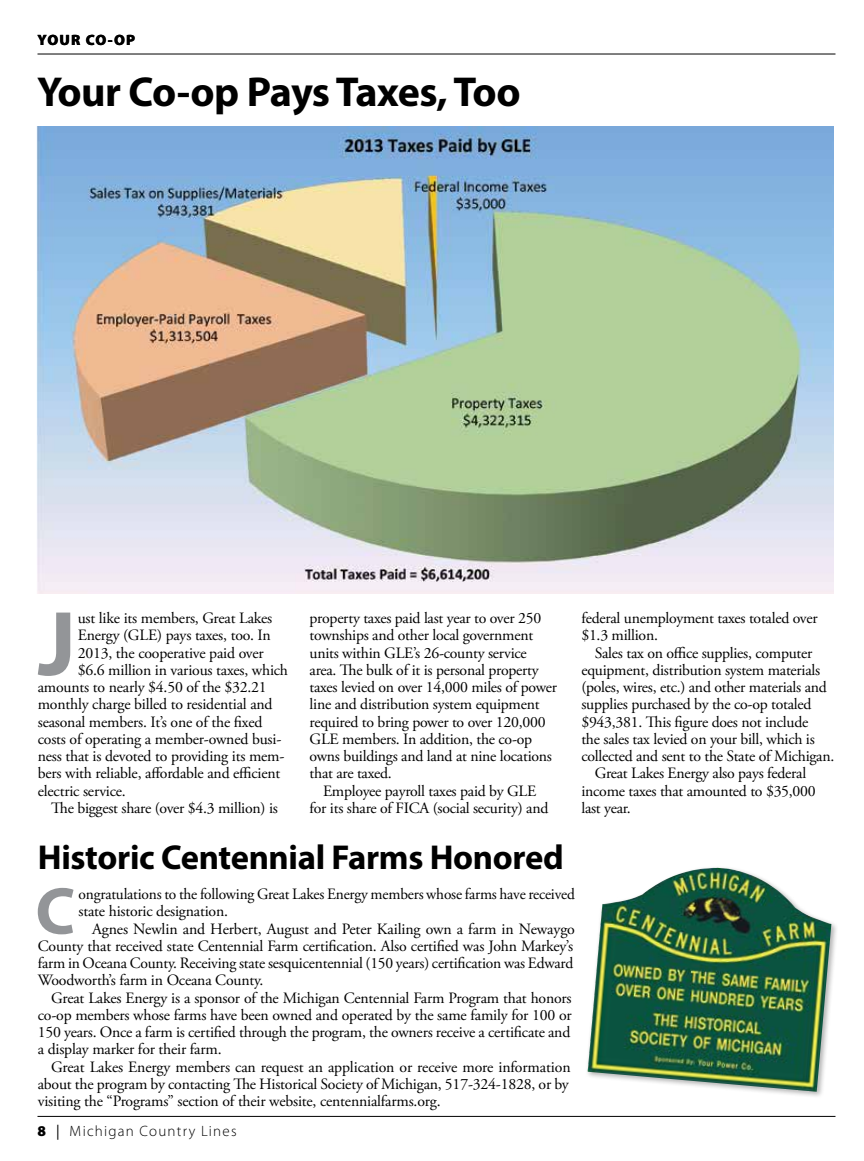
<style>
.page{position:relative;width:864px;height:1161px;background:#fff}
.page>*{position:absolute;margin:0;border:0;box-sizing:border-box;transform-origin:0 0}
.t1{font:700 92.55px "Myriad Pro";color:#939598}
.t2{font:700 66.9px "Myriad Pro";color:#939598}
.t3{font:700 42px "Myriad Pro";letter-spacing:-.025em;color:#000}
.t4{font:700 34.65px "Myriad Pro";letter-spacing:-.01em;color:#000}
.t5{font:15.75px/17.2px "Adobe Garamond Pro";letter-spacing:-.015em;color:#000}
.t6{font:300 15px "Myriad Pro";letter-spacing:.08em;color:#000}
.t7{font:900 15px "Myriad Pro";letter-spacing:.08em;color:#000}
.s1{font-weight:900}
.s2{font-weight:400}
</style>
<div class="page">
<hr style="left:38px;top:1116px;width:798px;height:1px;background:#000">
<hr style="left:38px;top:54px;width:798px;height:1px;background:#000">
<div style="left:585px;top:865px;width:254px;height:234px;background:#000;opacity:.3"></div>
<img style="left:588px;top:868px;width:243px;height:224px">
<img style="left:37px;top:126px;width:797px;height:468px">
<p class="t7" style="left:38px;top:30px;width:99px">YOUR CO-OP</p>
<h3 class="t3" style="left:37px;top:65px;width:485px">Your Co-op Pays Taxes, Too</h3>
<h1 class="t1" style="left:38px;top:583px;width:40px">J</h1>
<p class="t5" style="left:78px;top:610px;width:196px">ust like its members, Great Lakes</p>
<p class="t5" style="left:78px;top:627px;width:194px">Energy (GLE) pays taxes, too. In</p>
<p class="t5" style="left:78px;top:645px;width:187px">2013, the cooperative paid over</p>
<p class="t5" style="left:78px;top:662px;width:212px">$6.6 million in various taxes, which</p>
<p class="t5" style="left:38px;top:679px;width:231px">amounts to nearly $4.50 of the $32.21</p>
<p class="t5" style="left:38px;top:696px;width:236px">monthly charge billed to residential and</p>
<p class="t5" style="left:38px;top:714px;width:226px">seasonal members. It’s one of the fixed</p>
<p class="t5" style="left:38px;top:731px;width:245px">costs of operating a member-owned busi-</p>
<p class="t5" style="left:38px;top:748px;width:248px">ness that is devoted to providing its mem-</p>
<p class="t5" style="left:38px;top:765px;width:244px">bers with reliable, affordable and efficient</p>
<p class="t5" style="left:38px;top:783px;width:90px">electric service.</p>
<p class="t5" style="left:51px;top:800px;width:228px">The biggest share (over $4.3 million) is</p>
<p class="t5" style="left:310px;top:610px;width:249px">property taxes paid last year to over 250 townships and other local government units within GLE’s 26-county service area. The bulk of it is personal property taxes levied on over 14,000 miles of power line and distribution system equipment required to bring power to over 120,000<br>GLE members. In addition, the co-op owns buildings and land at nine locations that are taxed.</p>
<p class="t5" style="left:310px;top:783px;width:240px;text-align:center">Employee payroll taxes paid by GLE<br>for its share of FICA (social security) and</p>
<h3 class="t4" style="left:38px;top:835px;width:528px">Historic Centennial Farms Honored</h3>
<p class="t5" style="left:581px;top:610px;width:238px">federal unemployment taxes totaled over $1.3 million.</p>
<p class="t5" style="left:595px;top:645px;width:219px">Sales tax on office supplies, computer</p>
<p class="t5" style="left:581px;top:662px;width:240px">equipment, distribution system materials</p>
<p class="t5" style="left:581px;top:679px;width:247px">(poles, wires, etc.) and other materials and</p>
<p class="t5" style="left:581px;top:696px;width:232px">supplies purchased by the co-op totaled</p>
<p class="t5" style="left:581px;top:714px;width:228px">$943,381. This figure does not include</p>
<p class="t5" style="left:581px;top:731px;width:235px">the sales tax levied on your bill, which is</p>
<p class="t5" style="left:581px;top:748px;width:254px">collected and sent to the State of Michigan.</p>
<p class="t5" style="left:595px;top:765px;width:213px">Great Lakes Energy also pays federal</p>
<p class="t5" style="left:581px;top:783px;width:236px">income taxes that amounted to $35,000</p>
<p class="t5" style="left:581px;top:800px;width:51px">last year.</p>
<h2 class="t2" style="left:35px;top:868px;width:41px">C</h2>
<p class="t5" style="left:79px;top:886px;width:498px">ongratulations to the following Great Lakes Energy members whose farms have received state historic designation.</p>
<p class="t5" style="left:38px;top:921px;width:539px;text-align:justify;text-indent:54px">Agnes Newlin and Herbert, August and Peter Kailing own a farm in Newaygo County that received state Centennial Farm certification. Also certified was John Markey’s farm in Oceana County. Receiving state sesquicentennial (150 years) certification was Edward Woodworth’s farm in Oceana County.</p>
<p class="t5" style="left:38px;top:990px;width:535px;text-align:justify;text-indent:13px">Great Lakes Energy is a sponsor of the Michigan Centennial Farm Program that honors co-op members whose farms have been owned and operated by the same family for 100 or 150 years. Once a farm is certified through the program, the owners receive a certificate and a display marker for their farm.</p>
<p class="t5" style="left:38px;top:1059px;width:534px;text-align:justify;text-indent:14px">Great Lakes Energy members can request an application or receive more information about the program by contacting The Historical Society of Michigan, 517-324-1828, or by visiting the “Programs” section of their website, centennialfarms.org.</p>
<p class="t6" style="left:38px;top:1122px;width:201px"><span class="s1">8</span> <span class="s2">|</span> Michigan Country Lines</p>
</div>
